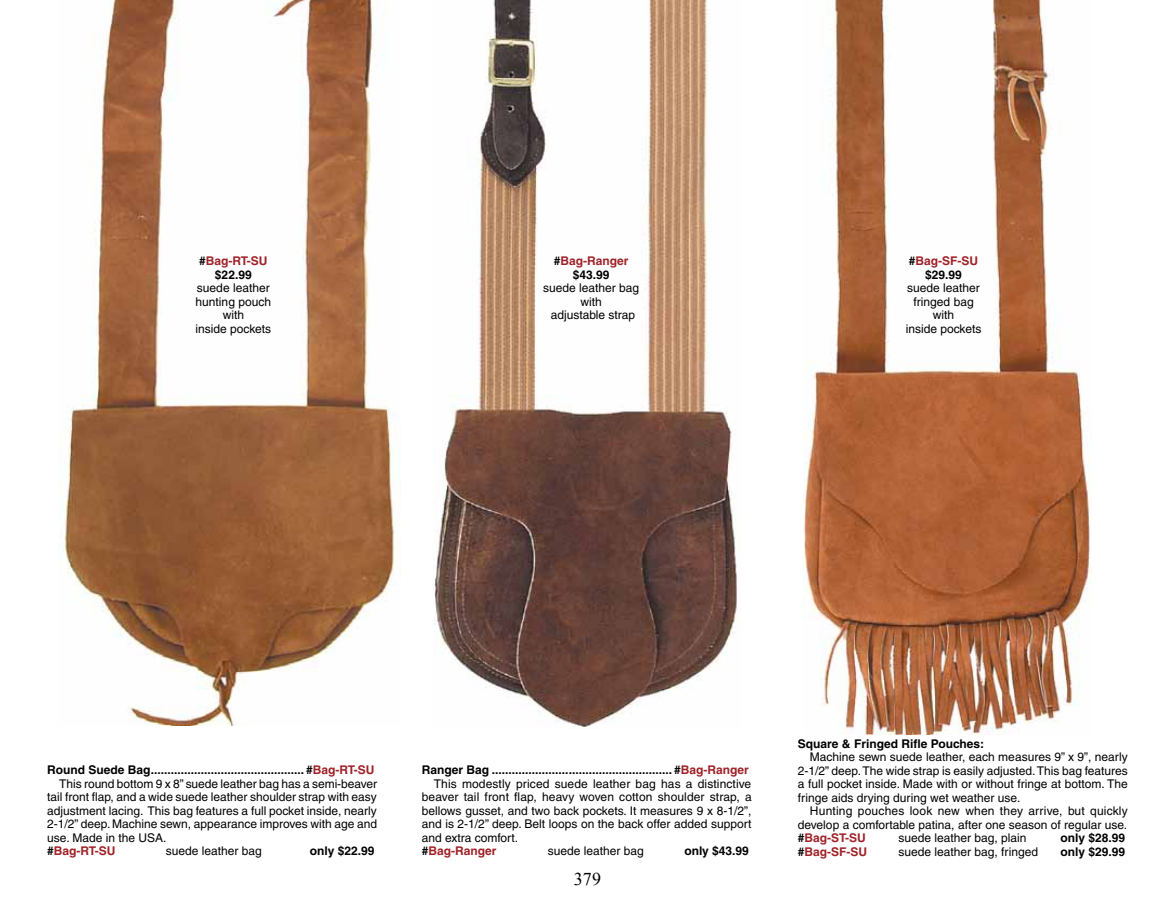
<style>
.page{position:relative;width:1175px;height:918px;background:#fff}
.page>*{position:absolute;margin:0;border:0;box-sizing:border-box;transform-origin:0 0}
.t1{font:18px "Times New Roman";color:#000}
.t2{font:12px/13.5px "Helvetica";color:#000;text-align:center}
.t3{font:700 12px "Helvetica";color:#000}
.t4{font:700 12px/13.5px "Helvetica";color:#9f2228;text-align:center}
.s1{color:#000}
.s2{color:#9f2228}
.s3{font-weight:700}
.s4{font-weight:700;color:#9f2228}
</style>
<div class="page">
<img style="left:803px;top:0;width:288px;height:735px">
<img style="left:434px;top:0;width:303px;height:729px">
<img style="left:62px;top:0;width:339px;height:726px">
<p class="t4" style="left:199px;top:254px;width:70px"><span class="s1">#</span>Bag-RT-SU <span class="s1">$22.99</span></p>
<p class="t2" style="left:195px;top:281px;width:77px">suede leather hunting pouch with<br>inside pockets</p>
<p class="t4" style="left:554px;top:254px;width:76px"><span class="s1">#</span>Bag-Ranger <span class="s1">$43.99</span></p>
<p class="t2" style="left:543px;top:281px;width:98px">suede leather bag with<br>adjustable strap</p>
<p class="t4" style="left:909px;top:254px;width:71px"><span class="s1">#</span>Bag-SF-SU <span class="s1">$29.99</span></p>
<p class="t2" style="left:905px;top:281px;width:77px">suede leather fringed bag with<br>inside pockets</p>
<p class="t3" style="left:47px;top:763px;width:329px">Round Suede Bag.............................................. #<span class="s2">Bag-RT-SU</span></p>
<p class="t2" style="left:59px;top:777px;width:319px">This round bottom 9 x 8” suede leather bag has a semi-beaver</p>
<p class="t2" style="left:47px;top:790px;width:331px">tail front flap, and a wide suede leather shoulder strap with easy</p>
<p class="t2" style="left:47px;top:804px;width:331px">adjustment lacing. This bag features a full pocket inside, nearly</p>
<p class="t2" style="left:47px;top:817px;width:331px">2-1/2” deep. Machine sewn, appearance improves with age and</p>
<p class="t2" style="left:47px;top:831px;width:121px">use. Made in the USA.</p>
<p class="t4" style="left:47px;top:844px;width:70px"><span class="s1">#</span>Bag-RT-SU</p>
<p class="t2" style="left:166px;top:844px;width:98px">suede leather bag</p>
<p class="t3" style="left:310px;top:844px;width:66px">only $22.99</p>
<p class="t3" style="left:422px;top:763px;width:328px">Ranger Bag ...................................................... #<span class="s2">Bag-Ranger</span></p>
<p class="t2" style="left:434px;top:777px;width:319px">This modestly priced suede leather bag has a distinctive</p>
<p class="t2" style="left:422px;top:790px;width:331px">beaver tail front flap, heavy woven cotton shoulder strap, a</p>
<p class="t2" style="left:422px;top:804px;width:331px">bellows gusset, and two back pockets. It measures 9 x 8-1/2”,</p>
<p class="t2" style="left:422px;top:817px;width:331px">and is 2-1/2” deep. Belt loops on the back offer added support</p>
<p class="t2" style="left:422px;top:831px;width:98px">and extra comfort.</p>
<p class="t4" style="left:422px;top:844px;width:76px"><span class="s1">#</span>Bag-Ranger</p>
<p class="t2" style="left:548px;top:844px;width:98px">suede leather bag</p>
<p class="t3" style="left:684px;top:844px;width:66px">only $43.99</p>
<h1 class="t1" style="left:574px;top:867px;width:28px">379</h1>
<p class="t3" style="left:798px;top:736px;width:188px">Square &amp; Fringed Rifle Pouches:</p>
<p class="t2" style="left:798px;top:750px;width:331px;text-align:justify;text-indent:12px">Machine sewn suede leather, each measures 9” x 9”, nearly 2-1/2” deep. The wide strap is easily adjusted. This bag features a full pocket inside. Made with or without fringe at bottom. The fringe aids drying during wet weather use.</p>
<p class="t2" style="left:798px;top:804px;width:331px;text-align:justify;text-indent:12px">Hunting pouches look new when they arrive, but quickly develop a comfortable patina, after one season of regular use. <span class="s3">#</span><span class="s4">Bag-ST-SU</span></p>
<p class="t2" style="left:898px;top:831px;width:130px">suede leather bag, plain</p>
<p class="t3" style="left:1060px;top:831px;width:66px">only $28.99</p>
<p class="t4" style="left:798px;top:844px;width:71px"><span class="s1">#</span>Bag-SF-SU</p>
<p class="t2" style="left:898px;top:845px;width:141px">suede leather bag, fringed</p>
<p class="t3" style="left:1060px;top:844px;width:66px">only $29.99</p>
</div>
